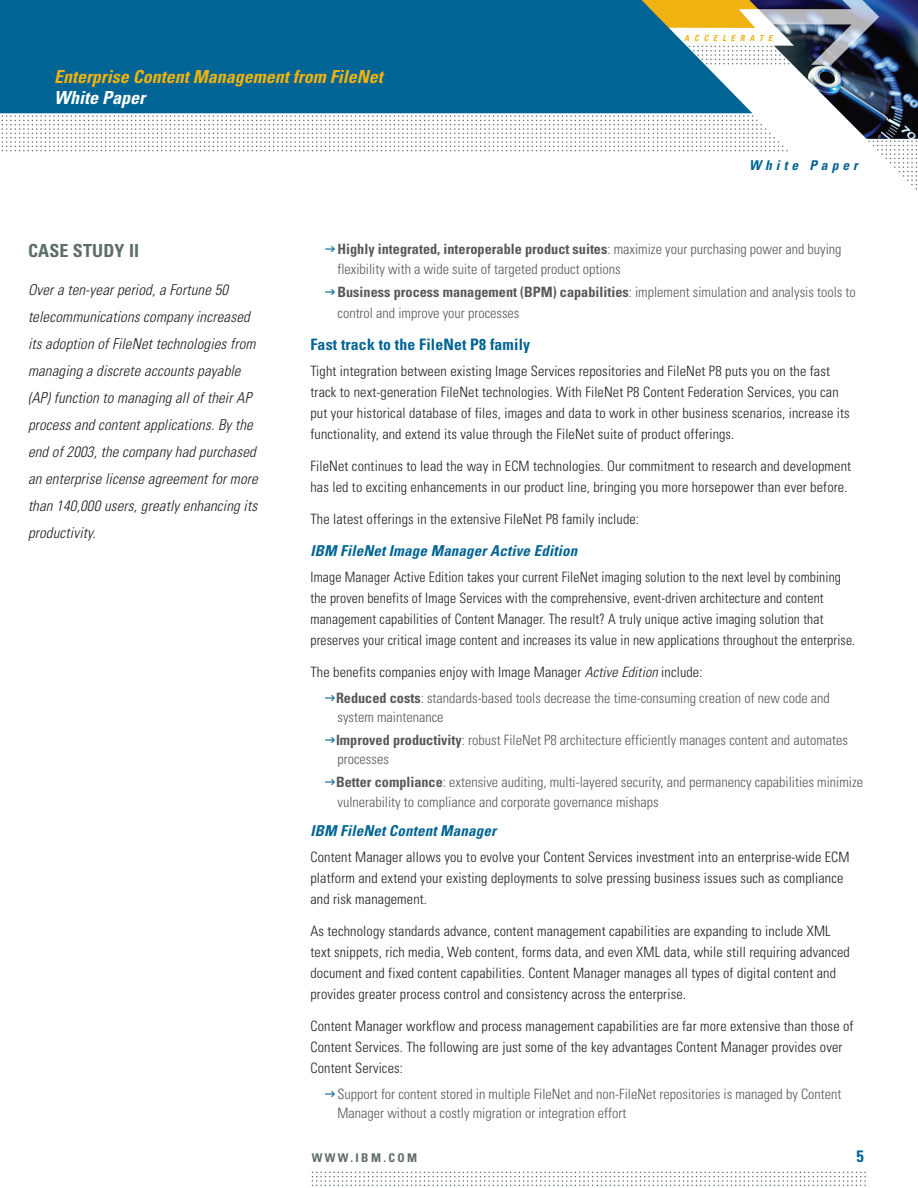
<style>
.page{position:relative;width:918px;height:1188px;background:#fff}
.page>*{position:absolute;margin:0;border:0;box-sizing:border-box;transform-origin:0 0}
.t1{font:italic 700 condensed 18px "Univers";color:#efb211}
.t2{font:700 condensed 18px "Univers";letter-spacing:.01em;color:#5d6e65}
.t3{font:italic 700 condensed 18px "Univers";color:#fff}
.t4{font:700 condensed 15.75px "Univers";letter-spacing:.01em;color:#006494}
.t5{font:italic 300 condensed 15px/27px "Univers";letter-spacing:.01em;color:#231f20}
.t6{font:italic 700 condensed 15px "Univers";letter-spacing:.01em;color:#006494}
.t7{font:300 condensed 14.25px/21px "Univers";letter-spacing:.01em;color:#231f20}
.t8{font:300 condensed 14.25px/19.5px "Univers";color:#57585a}
.t9{font:300 condensed 14.25px/21px "Univers";letter-spacing:.01em;color:#231f20;scale:.96 1}
.t10{font:italic 700 condensed 13.5px "Univers";letter-spacing:.3em;color:#006494}
.t11{font:700 condensed 12px "Univers";letter-spacing:.2em;color:#5d6e65}
.t12{font:italic 700 condensed 8.25px "Univers";letter-spacing:.6em;color:#efb211}
.s1{font-weight:700}
.s2{color:#231f20}
.s3{font-style:italic;color:#231f20}
</style>
<div class="page">
<img style="left:736px;top:0;width:182px;height:139px">
<img style="left:752px;top:0;width:127px;height:82px">
<svg style="left:0;top:0;width:752px;height:113px;background:#126c94"></svg>
<svg style="left:2px;top:115px;width:786px;height:36px"></svg>
<svg style="left:868px;top:140px;width:49px;height:50px"></svg>
<svg style="left:312px;top:1172px;width:554px;height:14px"></svg>
<p class="t1" style="left:54px;top:65px;width:330px">Enterprise Content Management from FileNet</p>
<p class="t3" style="left:54px;top:86px;width:93px">White Paper</p>
<p class="t12" style="left:684px;top:33px;width:90px">ACCELERATE</p>
<p class="t10" style="left:749px;top:157px;width:110px">White Paper</p>
<p class="t2" style="left:28px;top:240px;width:113px">CASE STUDY II</p>
<p class="t5" style="left:28px;top:276px;width:231px">Over a ten-year period, a Fortune 50 telecommunications company increased its adoption of FileNet technologies from managing a discrete accounts payable (AP) function to managing all of their AP process and content applications. By the end of 2003, the company had purchased an enterprise license agreement for more than 140,000 users, greatly enhancing its productivity.</p>
<p class="t8" style="left:338px;top:240px;width:506px"><span class="s1">Highly integrated, interoperable product suites</span>: maximize your purchasing power and buying flexibility with a wide suite of targeted product options</p>
<p class="t8" style="left:338px;top:281px;width:520px;line-height:21px"><span class="s1">Business process management (BPM) capabilities</span>: implement simulation and analysis tools to control and improve your processes</p>
<p class="t4" style="left:310px;top:335px;width:221px">Fast track to the FileNet P8 family</p>
<p class="t7" style="left:310px;top:361px;width:541px">Tight integration between existing Image Services repositories and FileNet P8 puts you on the fast track to next-generation FileNet technologies. With FileNet P8 Content Federation Services, you can put your historical database of files, images and data to work in other business scenarios, increase its functionality, and extend its value through the FileNet suite of product offerings.</p>
<p class="t7" style="left:310px;top:456px;width:542px">FileNet continues to lead the way in ECM technologies. Our commitment to research and development has led to exciting enhancements in our product line, bringing you more horsepower than ever before.</p>
<p class="t7" style="left:310px;top:508px;width:330px">The latest offerings in the extensive FileNet P8 family include:</p>
<p class="t6" style="left:310px;top:541px;width:268px">IBM FileNet Image Manager Active Edition</p>
<p class="t9" style="left:310px;top:567px;width:569px">Image Manager Active Edition takes your current FileNet imaging solution to the next level by combining the proven benefits of Image Services with the comprehensive, event-driven architecture and content management capabilities of Content Manager. The result? A truly unique active imaging solution that preserves your critical image content and increases its value in new applications throughout the enterprise.</p>
<p class="t8" style="left:336px;top:659px;width:495px;line-height:25.7px;text-indent:-26px"><span class="s2">The benefits companies enjoy with Image Manager</span> <span class="s3">Active Edition</span> <span class="s2">include:<br></span><span class="s1">Reduced costs</span>: standards-based tools decrease the time-consuming creation of new code and</p>
<p class="t8" style="left:336px;top:706px;width:514px;line-height:23px">system maintenance<br><span class="s1">Improved productivity</span>: robust FileNet P8 architecture efficiently manages content and automates</p>
<p class="t8" style="left:336px;top:748px;width:529px;line-height:23px">processes<br><span class="s1">Better compliance</span>: extensive auditing, multi-layered security, and permanency capabilities minimize</p>
<p class="t8" style="left:338px;top:792px;width:323px">vulnerability to compliance and corporate governance mishaps</p>
<p class="t6" style="left:310px;top:821px;width:187px">IBM FileNet Content Manager</p>
<p class="t7" style="left:310px;top:847px;width:541px">Content Manager allows you to evolve your Content Services investment into an enterprise-wide ECM platform and extend your existing deployments to solve pressing business issues such as compliance and risk management.</p>
<p class="t7" style="left:310px;top:921px;width:541px">As technology standards advance, content management capabilities are expanding to include XML text snippets, rich media, Web content, forms data, and even XML data, while still requiring advanced document and fixed content capabilities. Content Manager manages all types of digital content and provides greater process control and consistency across the enterprise.</p>
<p class="t7" style="left:310px;top:1016px;width:545px">Content Manager workflow and process management capabilities are far more extensive than those of<br>Content Services. The following are just some of the key advantages Content Manager provides over<br>Content Services:</p>
<p class="t8" style="left:338px;top:1084px;width:506px">Support for content stored in multiple FileNet and non-FileNet repositories is managed by Content<br>Manager without a costly migration or integration effort</p>
<p class="t11" style="left:312px;top:1150px;width:107px">WWW.IBM.COM</p>
</div>
